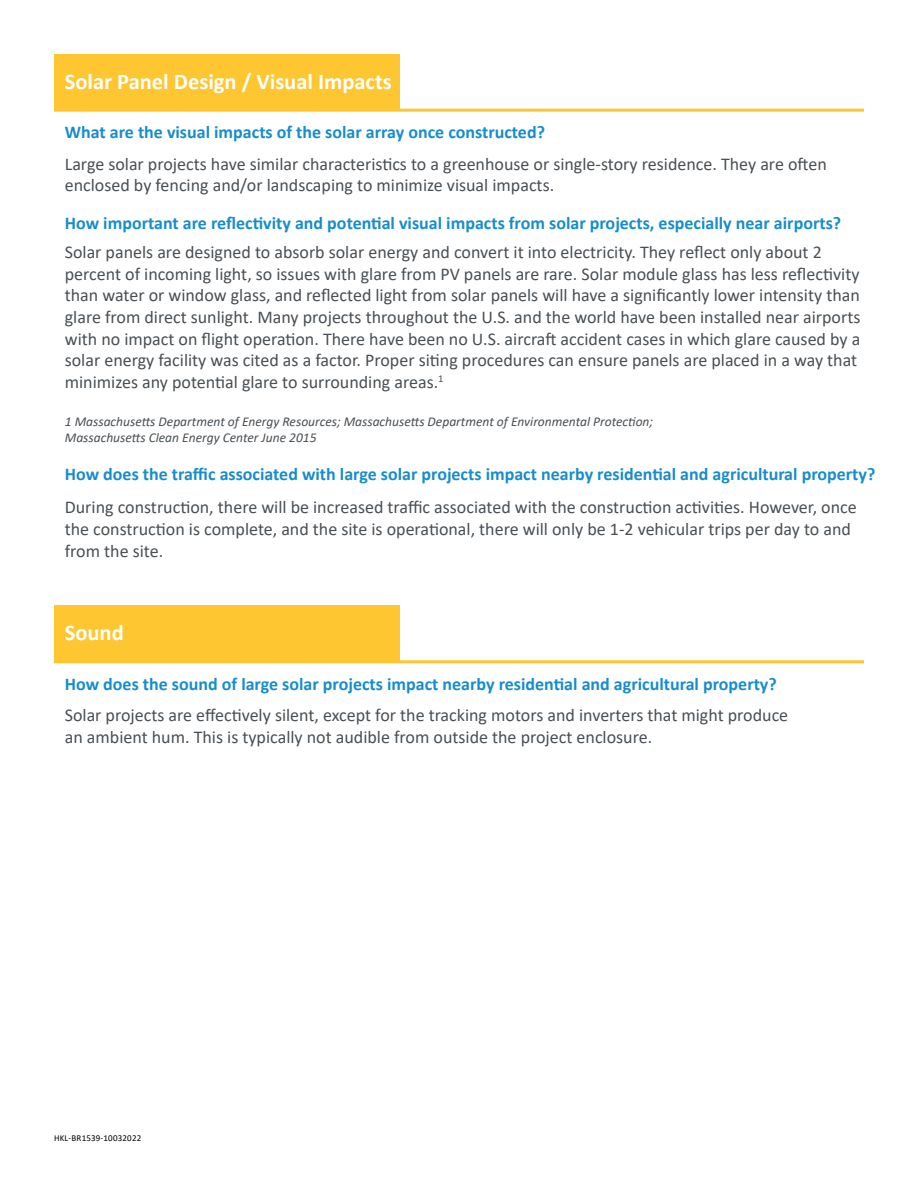
<style>
.page{position:relative;width:918px;height:1188px;background:#fff}
.page>*{position:absolute;margin:0;border:0;box-sizing:border-box;transform-origin:0 0}
.t1{font:700 22.5px "Calibri";color:#fff}
.t2{font:18px/21.6px "Calibri";color:#494f54}
.t3{font:700 18px "Calibri";color:#178dcc}
.t4{font:italic 13.5px "Calibri";color:#494f54}
.t5{font:9px "Calibri";letter-spacing:.02em;color:#000}
</style>
<div class="page">
<div style="left:54px;top:54px;width:346px;height:56px;background:#fec630"></div>
<div style="left:54px;top:606px;width:346px;height:56px;background:#fec630"></div>
<hr style="left:54px;top:109px;width:810px;height:3px;background:#fec62e">
<hr style="left:54px;top:660px;width:810px;height:3px;background:#fec62e">
<p class="t1" style="left:65px;top:65px;width:329px">Solar Panel Design / Visual Impacts</p>
<p class="t3" style="left:65px;top:120px;width:482px">What are the visual impacts of the solar array once constructed?</p>
<p class="t2" style="left:65px;top:152px;width:764px">Large solar projects have similar characteristics to a greenhouse or single-story residence. They are often enclosed by fencing and/or landscaping to minimize visual impacts.</p>
<p class="t3" style="left:65px;top:211px;width:778px">How important are reflectivity and potential visual impacts from solar projects, especially near airports?</p>
<p class="t2" style="left:65px;top:241px;width:797px">Solar panels are designed to absorb solar energy and convert it into electricity. They reflect only about 2 percent of incoming light, so issues with glare from PV panels are rare. Solar module glass has less reflectivity than water or window glass, and reflected light from solar panels will have a significantly lower intensity than glare from direct sunlight. Many projects throughout the U.S. and the world have been installed near airports with no impact on flight operation. There have been no U.S. aircraft accident cases in which glare caused by a solar energy facility was cited as a factor. Proper siting procedures can ensure panels are placed in a way that minimizes any potential glare to surrounding areas.<sup>1</sup></p>
<p class="t4" style="left:65px;top:412px;width:590px">1 Massachusetts Department of Energy Resources; Massachusetts Department of Environmental Protection;</p>
<p class="t4" style="left:65px;top:428px;width:253px">Massachusetts Clean Energy Center June 2015</p>
<p class="t3" style="left:65px;top:462px;width:812px">How does the traffic associated with large solar projects impact nearby residential and agricultural property?</p>
<p class="t2" style="left:65px;top:496px;width:793px">During construction, there will be increased traffic associated with the construction activities. However, once the construction is complete, and the site is operational, there will only be 1-2 vehicular trips per day to and from the site.</p>
<p class="t1" style="left:65px;top:617px;width:60px">Sound</p>
<p class="t3" style="left:65px;top:671px;width:714px">How does the sound of large solar projects impact nearby residential and agricultural property?</p>
<p class="t2" style="left:65px;top:704px;width:725px">Solar projects are effectively silent, except for the tracking motors and inverters that might produce</p>
<p class="t2" style="left:65px;top:726px;width:589px">an ambient hum. This is typically not audible from outside the project enclosure.</p>
<p class="t5" style="left:54px;top:1132px;width:89px">HKL-BR1539-10032022</p>
</div>
